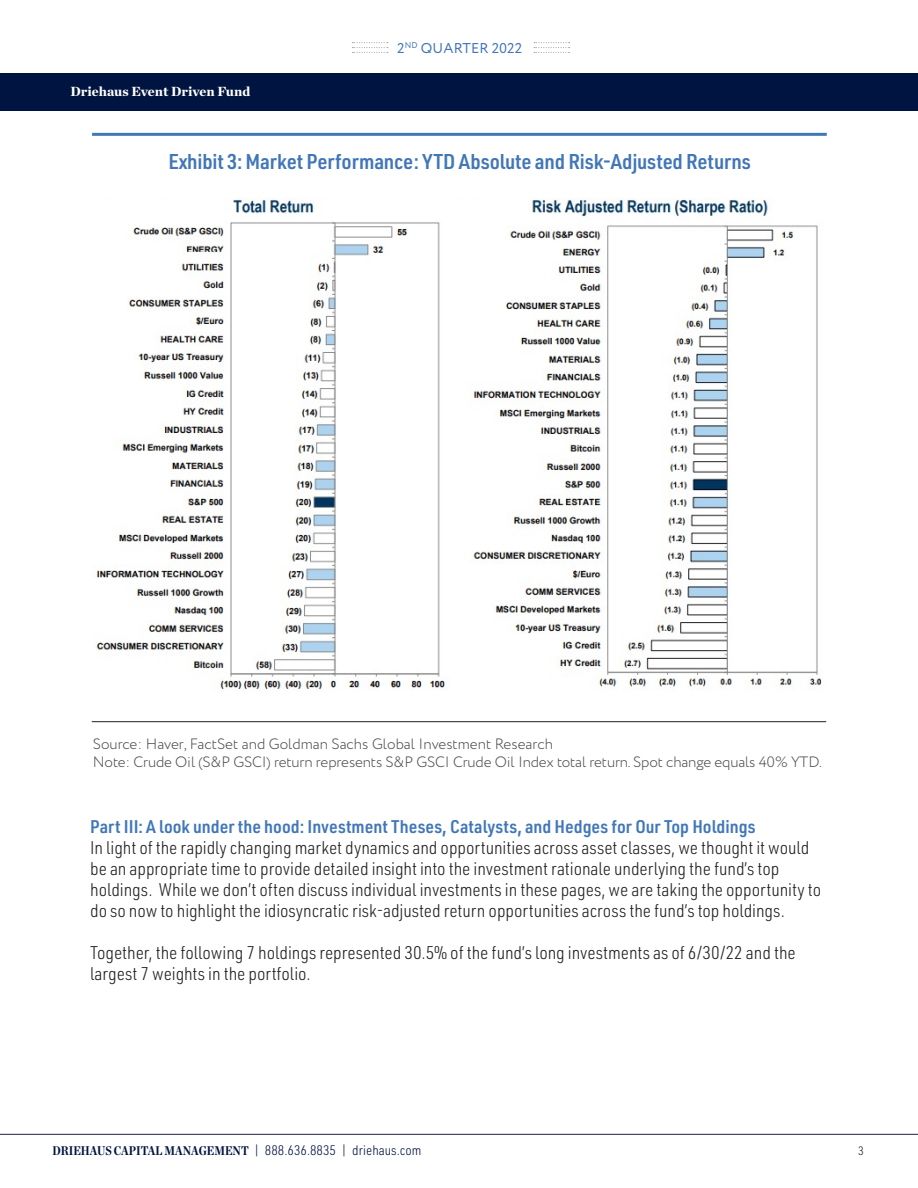
<style>
.page{position:relative;width:918px;height:1188px;background:#fff}
.page>*{position:absolute;margin:0;border:0;box-sizing:border-box;transform-origin:0 0}
.t1{font:600 21px "URWDIN Semi Cond";letter-spacing:-.01em;color:#4176b9}
.t2{font:300 18px/21px "URWDIN Semi Cond";letter-spacing:-.005em;color:#231f20}
.t3{font:600 18px "URWDIN Semi Cond";color:#4176b9}
.t4{font:300 15px "Circe";letter-spacing:-.01em;color:#4b4c4d}
.t5{font:14.25px "Circe";letter-spacing:.01em;color:#4176b9}
.t6{font:300 13.5px "URWDIN Semi Cond";color:#001340}
.t7{font:900 13.5px "Chronicle Deck";color:#fff}
.t8{font:300 12px "URWDIN Semi Cond";color:#231f20}
.s1{font-family:"Chronicle Deck Cond";font-weight:700;font-size:12.75px}
</style>
<div class="page">
<svg style="left:352px;top:42px;width:36px;height:11px"></svg>
<svg style="left:534px;top:42px;width:36px;height:11px"></svg>
<div style="left:0;top:73px;width:918px;height:38px;background:#001441"></div>
<hr style="left:0;top:1134px;width:918px;height:1px;background:#1f2043">
<hr style="left:92px;top:133px;width:735px;height:3px;background:#4176b9">
<hr style="left:92px;top:721px;width:734px;height:1px;background:#231f20">
<img style="left:93px;top:199px;width:729px;height:491px">
<p class="t7" style="left:71px;top:80px;width:181px">Driehaus Event Driven Fund</p>
<p class="t5" style="left:397px;top:39px;width:127px">2<sup>ND</sup> QUARTER 2022</p>
<p class="t1" style="left:168px;top:147px;width:584px">Exhibit 3: Market Performance: YTD Absolute and Risk-Adjusted Returns</p>
<p class="t4" style="left:93px;top:734px;width:462px">Source: Haver, FactSet and Goldman Sachs Global Investment Research</p>
<p class="t4" style="left:93px;top:752px;width:731px">Note: Crude Oil (S&amp;P GSCI) return represents S&amp;P GSCI Crude Oil Index total return. Spot change equals 40% YTD.</p>
<p class="t3" style="left:90px;top:815px;width:667px">Part III: A look under the hood: Investment Theses, Catalysts, and Hedges for Our Top Holdings</p>
<p class="t2" style="left:90px;top:837px;width:732px">In light of the rapidly changing market dynamics and opportunities across asset classes, we thought it would be an appropriate time to provide detailed insight into the investment rationale underlying the fund’s top holdings. While we don’t often discuss individual investments in these pages, we are taking the opportunity to do so now to highlight the idiosyncratic risk-adjusted return opportunities across the fund’s top holdings.</p>
<p class="t2" style="left:90px;top:942px;width:707px">Together, the following 7 holdings represented 30.5% of the fund’s long investments as of 6/30/22 and the largest 7 weights in the portfolio.</p>
<p class="t6" style="left:52px;top:1142px;width:371px"><span class="s1">DRIEHAUS CAPITAL MANAGEMENT</span> | 888.636.8835 | driehaus.com</p>
<p class="t8" style="left:858px;top:1143px;width:7px">3</p>
</div>
